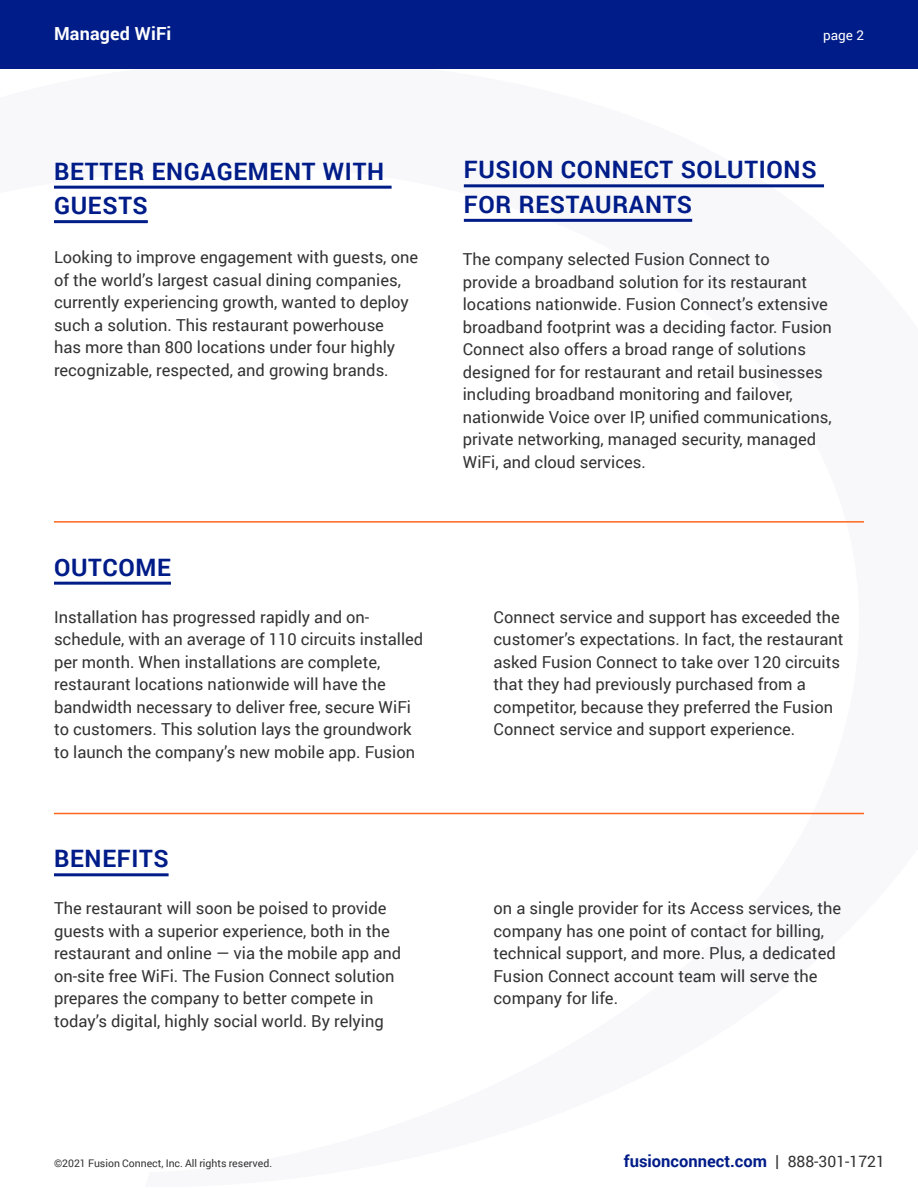
<style>
.page{position:relative;width:918px;height:1188px;background:#fff}
.page>*{position:absolute;margin:0;border:0;box-sizing:border-box;transform-origin:0 0}
.Challenge_Results_He{font:700 24px/34.5px "Roboto";letter-spacing:.03em;color:#001c88}
.t1{font:700 18px "Roboto";letter-spacing:.01em;color:#fff}
.Body_Copy{font:16.5px/22.5px "Roboto";color:#333}
.t2{font:700 16.5px "Roboto";color:#001c88}
.t3{font:13.5px "Roboto";color:#fff}
.t4{font:10.5px "Roboto";color:#333}
.s1{color:#333}
.s2{font-weight:400;font-size:15.75px;color:#333}
</style>
<div class="page">
<div style="left:0;top:0;width:918px;height:68px;background:#001c88"></div>
<hr style="left:54px;top:186px;width:338px;height:3px;background:#001c88">
<hr style="left:54px;top:220px;width:94px;height:3px;background:#001c88">
<hr style="left:54px;top:521px;width:810px;height:2px;background:#ff661c">
<hr style="left:464px;top:184px;width:360px;height:3px;background:#001c88">
<hr style="left:464px;top:219px;width:228px;height:3px;background:#001c88">
<hr style="left:54px;top:582px;width:117px;height:3px;background:#001c88">
<hr style="left:54px;top:813px;width:810px;height:1px;background:#ff661c">
<hr style="left:54px;top:873px;width:115px;height:3px;background:#001c88">
<p class="t1" style="left:54px;top:21px;width:119px">Managed WiFi</p>
<p class="t3" style="left:823px;top:26px;width:42px">page 2</p>
<p class="Challenge_Results_He" style="left:54px;top:153px;width:332px">BETTER ENGAGEMENT WITH<br>GUESTS</p>
<p class="Body_Copy" style="left:54px;top:246px;width:366px">Looking to improve engagement with guests, one of the world’s largest casual dining companies, currently experiencing growth, wanted to deploy such a solution. This restaurant powerhouse<br>has more than 800 locations under four highly recognizable, respected, and growing brands.</p>
<p class="Challenge_Results_He" style="left:54px;top:549px;width:118px">OUTCOME</p>
<p class="Challenge_Results_He" style="left:464px;top:152px;width:354px">FUSION CONNECT SOLUTIONS<br>FOR RESTAURANTS</p>
<p class="Body_Copy" style="left:463px;top:247px;width:371px">The company selected Fusion Connect to<br>provide a broadband solution for its restaurant locations nationwide. Fusion Connect’s extensive broadband footprint was a deciding factor. Fusion Connect also offers a broad range of solutions designed for for restaurant and retail businesses including broadband monitoring and failover, nationwide Voice over IP, unified communications, private networking, managed security, managed WiFi, and cloud services.</p>
<p class="Body_Copy" style="left:54px;top:605px;width:371px">Installation has progressed rapidly and on&shy;schedule, with an average of 110 circuits installed per month. When installations are complete, restaurant locations nationwide will have the bandwidth necessary to deliver free, secure WiFi to customers. This solution lays the groundwork to launch the company’s new mobile app. Fusion</p>
<p class="Body_Copy" style="left:494px;top:605px;width:352px">Connect service and support has exceeded the customer’s expectations. In fact, the restaurant asked Fusion Connect to take over 120 circuits that they had previously purchased from a competitor, because they preferred the Fusion Connect service and support experience.</p>
<p class="Challenge_Results_He" style="left:54px;top:841px;width:116px">BENEFITS</p>
<p class="Body_Copy" style="left:54px;top:897px;width:349px">The restaurant will soon be poised to provide guests with a superior experience, both in the restaurant and online — via the mobile app and on-site free WiFi. The Fusion Connect solution prepares the company to better compete in today’s digital, highly social world. By relying</p>
<p class="Body_Copy" style="left:494px;top:897px;width:349px">on a single provider for its Access services, the company has one point of contact for billing, technical support, and more. Plus, a dedicated Fusion Connect account team will serve the company for life.</p>
<p class="t4" style="left:54px;top:1156px;width:220px">©2021 Fusion Connect, Inc. All rights reserved.</p>
<p class="t2" style="left:624px;top:1150px;width:263px">fusionconnect.com <span class="s1">|</span> <span class="s2">888-301-1721</span></p>
</div>
